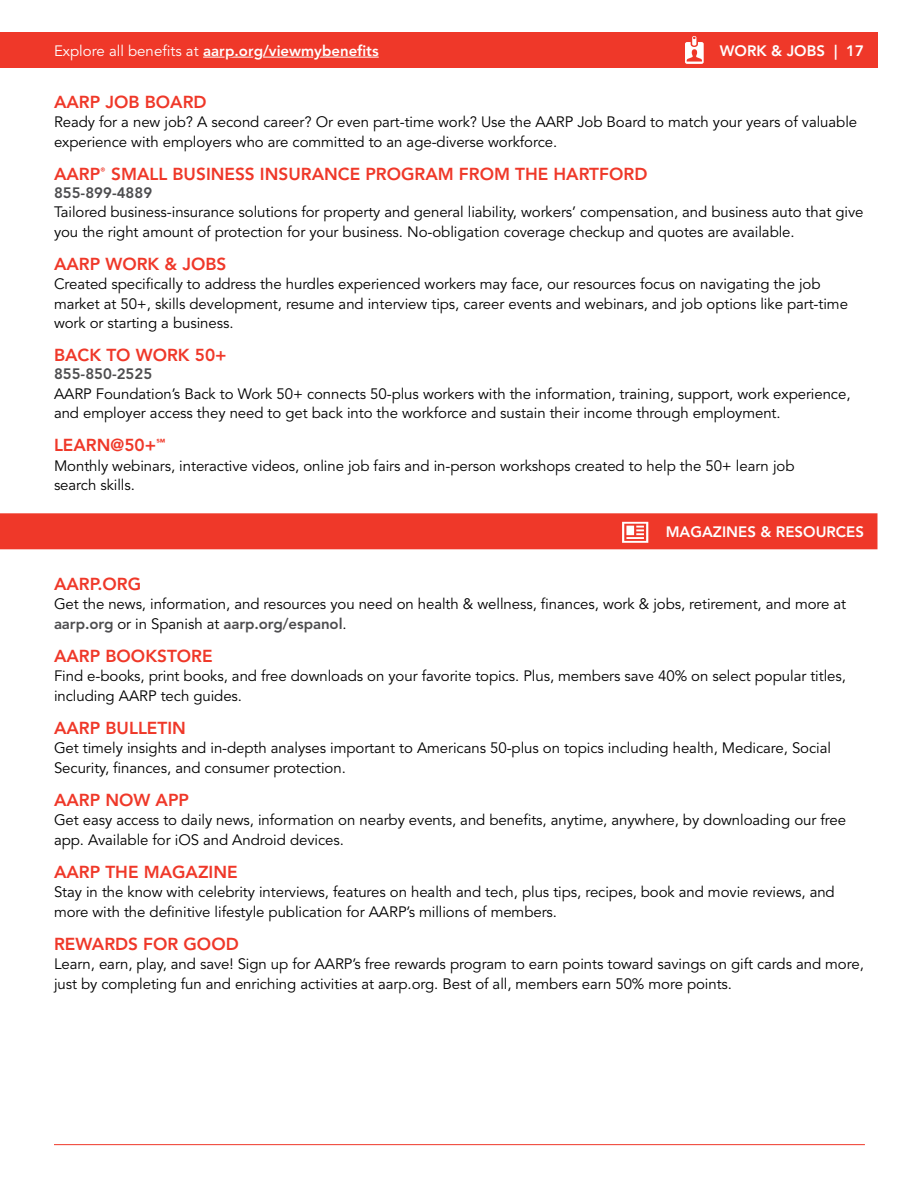
<style>
.page{position:relative;width:918px;height:1188px;background:#fff}
.page>*{position:absolute;margin:0;border:0;box-sizing:border-box;transform-origin:0 0}
.t1{font:800 17.25px "Avenir LT Std";color:#ef3829}
.t2{font:15px/19.5px "Avenir LT Std";letter-spacing:-.005em;color:#000}
.t3{font:800 15px "Avenir LT Std";color:#fff}
.t4{font:800 15px "Avenir LT Std";color:#4d4d4f}
.s1{font-weight:400}
.s2{font-weight:800;color:#4d4d4f}
</style>
<div class="page">
<hr style="left:54px;top:1144px;width:811px;height:1px;background:#ef3829">
<div style="left:0;top:513px;width:878px;height:36px;background:#ef3829"></div>
<svg style="left:622px;top:522px;width:26px;height:21px"></svg>
<div style="left:0;top:32px;width:878px;height:36px;background:#ef3829"></div>
<hr style="left:203px;top:57px;width:176px;height:1px;background:#fff">
<svg style="left:223px;top:56px;width:14px;height:2px"></svg>
<svg style="left:250px;top:56px;width:15px;height:2px"></svg>
<svg style="left:310px;top:56px;width:16px;height:2px"></svg>
<svg style="left:685px;top:36px;width:19px;height:28px"></svg>
<p class="t3" style="left:54px;top:42px;width:326px"><span class="s1">Explore all benefits at</span> aarp.org/viewmybenefits</p>
<p class="t3" style="left:720px;top:42px;width:146px">WORK &amp; JOBS | 17</p>
<p class="t1" style="left:54px;top:91px;width:154px">AARP JOB BOARD</p>
<p class="t2" style="left:54px;top:113px;width:805px">Ready for a new job? A second career? Or even part-time work? Use the AARP Job Board to match your years of valuable experience with employers who are committed to an age-diverse workforce.</p>
<p class="t1" style="left:54px;top:163px;width:595px">AARP® SMALL BUSINESS INSURANCE PROGRAM FROM THE HARTFORD</p>
<p class="t4" style="left:54px;top:183px;width:100px">855-899-4889</p>
<p class="t2" style="left:54px;top:203px;width:811px">Tailored business-insurance solutions for property and general liability, workers’ compensation, and business auto that give you the right amount of protection for your business. No-obligation coverage checkup and quotes are available.</p>
<p class="t1" style="left:54px;top:253px;width:174px">AARP WORK &amp; JOBS</p>
<p class="t2" style="left:54px;top:275px;width:796px">Created specifically to address the hurdles experienced workers may face, our resources focus on navigating the job market at 50+, skills development, resume and interview tips, career events and webinars, and job options like part-time work or starting a business.</p>
<p class="t1" style="left:54px;top:345px;width:174px">BACK TO WORK 50+</p>
<p class="t4" style="left:54px;top:365px;width:100px">855-850-2525</p>
<p class="t2" style="left:54px;top:384px;width:798px">AARP Foundation’s Back to Work 50+ connects 50-plus workers with the information, training, support, work experience, and employer access they need to get back into the workforce and sustain their income through employment.</p>
<p class="t1" style="left:54px;top:435px;width:113px">LEARN@50+`</p>
<p class="t2" style="left:54px;top:456px;width:742px">Monthly webinars, interactive videos, online job fairs and in-person workshops created to help the 50+ learn job search skills.</p>
<p class="t3" style="left:666px;top:522px;width:200px">MAGAZINES &amp; RESOURCES</p>
<p class="t1" style="left:54px;top:574px;width:89px">AARP.ORG</p>
<p class="t2" style="left:54px;top:595px;width:794px">Get the news, information, and resources you need on health &amp; wellness, finances, work &amp; jobs, retirement, and more at <span class="s2">aarp.org</span> or in Spanish at <span class="s2">aarp.org/espanol</span>.</p>
<p class="t1" style="left:54px;top:646px;width:160px">AARP BOOKSTORE</p>
<p class="t2" style="left:54px;top:667px;width:793px">Find e-books, print books, and free downloads on your favorite topics. Plus, members save 40% on select popular titles, including AARP tech guides.</p>
<p class="t1" style="left:54px;top:718px;width:133px">AARP BULLETIN</p>
<p class="t2" style="left:54px;top:739px;width:779px">Get timely insights and in-depth analyses important to Americans 50-plus on topics including health, Medicare, Social<br>Security, finances, and consumer protection.</p>
<p class="t1" style="left:54px;top:790px;width:137px">AARP NOW APP</p>
<p class="t2" style="left:54px;top:811px;width:794px">Get easy access to daily news, information on nearby events, and benefits, anytime, anywhere, by downloading our free app. Available for iOS and Android devices.</p>
<p class="t1" style="left:54px;top:862px;width:185px">AARP THE MAGAZINE</p>
<p class="t2" style="left:54px;top:883px;width:782px">Stay in the know with celebrity interviews, features on health and tech, plus tips, recipes, book and movie reviews, and more with the definitive lifestyle publication for AARP’s millions of members.</p>
<p class="t1" style="left:54px;top:934px;width:186px">REWARDS FOR GOOD</p>
<p class="t2" style="left:54px;top:955px;width:811px">Learn, earn, play, and save! Sign up for AARP’s free rewards program to earn points toward savings on gift cards and more, just by completing fun and enriching activities at aarp.org. Best of all, members earn 50% more points.</p>
</div>
